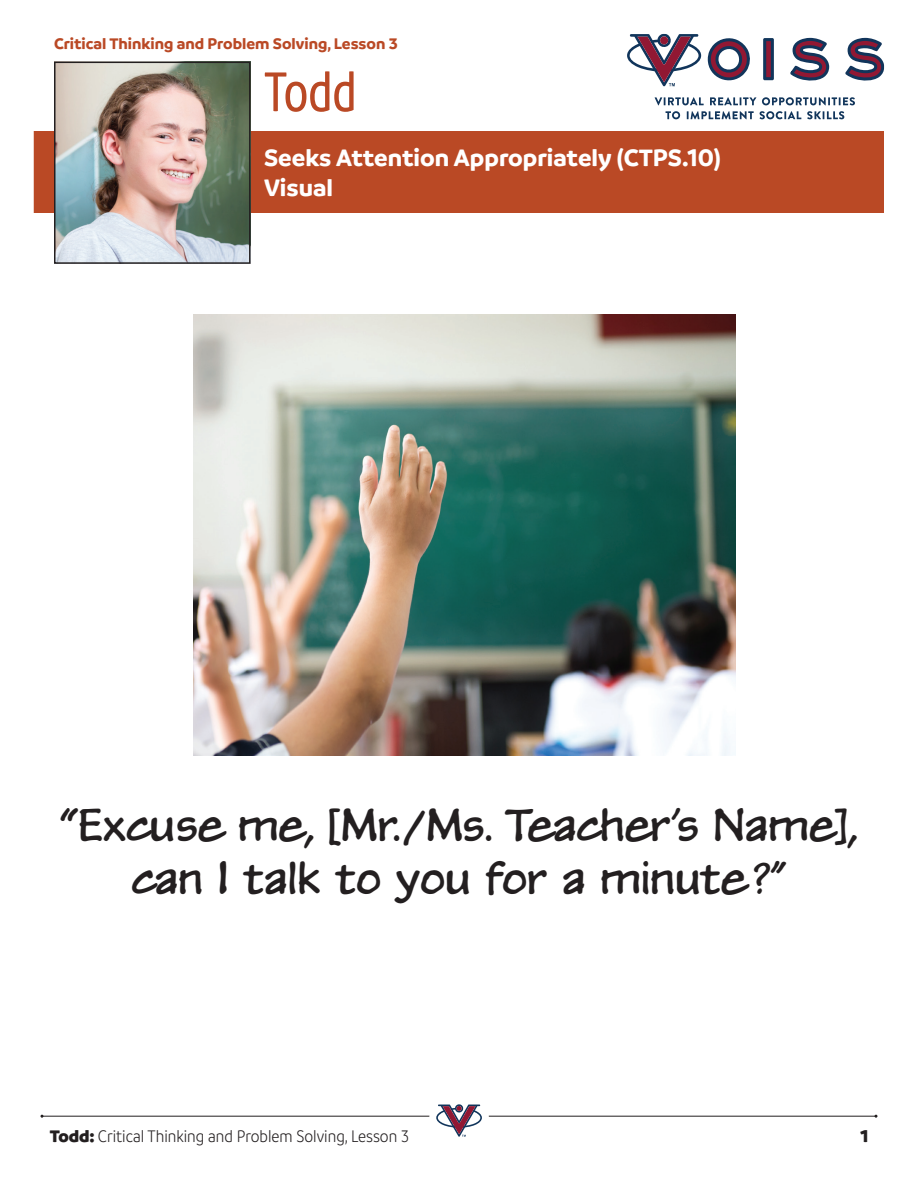
<style>
.page{position:relative;width:918px;height:1188px;background:#fff}
.page>*{position:absolute;margin:0;border:0;box-sizing:border-box;transform-origin:0 0}
.t1{font:500 condensed 60px "Branding SF";color:#ba4925}
.t2{font:44.4px/53.2px "P22 Kaz Pro";color:#231f20;text-align:center}
.t3{font:700 25.5px/30.6px "Branding SF";color:#fff}
.t4{font:300 condensed 18px "Branding SF";color:#231f20}
.t5{font:900 18px "Branding SF";color:#231f20}
.t6{font:700 16.5px "Branding SF";color:#ba4925}
.s1{font-weight:900;font-stretch:normal}
</style>
<div class="page">
<img style="left:33px;top:33px;width:852px;height:1104px">
<p class="t6" style="left:54px;top:35px;width:345px">Critical Thinking and Problem Solving, Lesson 3</p>
<h1 class="t1" style="left:264px;top:61px;width:94px">Todd</h1>
<p class="t3" style="left:264px;top:142px;width:458px">Seeks Attention Appropriately (CTPS.10)<br>Visual</p>
<p class="t2" style="left:60px;top:797px;width:799px">“Excuse me, [Mr./Ms. Teacher’s Name], can I talk to you for a minute?”</p>
<p class="t4" style="left:50px;top:1127px;width:361px"><span class="s1">Todd:</span> Critical Thinking and Problem Solving, Lesson 3</p>
<p class="t5" style="left:860px;top:1125px;width:9px">1</p>
</div>
